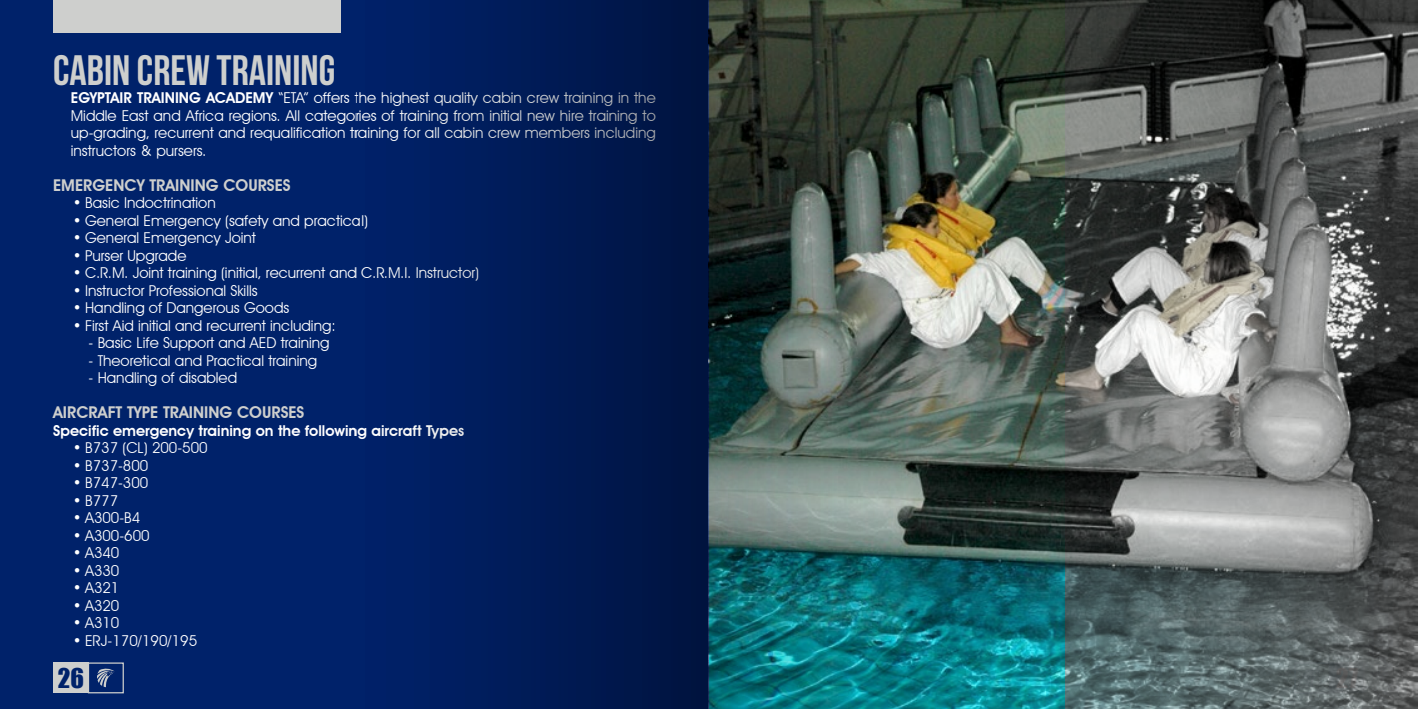
<style>
.page{position:relative;width:1418px;height:709px;background:#fff}
.page>*{position:absolute;margin:0;border:0;box-sizing:border-box;transform-origin:0 0}
.t1{font:700 42.5px "Bebas Neue";color:#cecfcd}
.t2{font:25px "Impact";color:#00226a}
.t3{font:600 16.25px "Avant Garde IT Cby BT";color:#cecfcd}
.t4{font:15px/17.5px "Avant Garde IT Cby BT";color:#fff;text-align:justify}
.t5{font:600 15px "Avant Garde IT Cby BT";color:#fff}
.s1{font-weight:600}
</style>
<div class="page">
<div style="left:0;top:0;width:709px;height:709px;background:#00226a"></div>
<div style="left:53px;top:0;width:287px;height:32px;background:#cecfcd"></div>
<div style="left:53px;top:662px;width:36px;height:31px;background:#cecfcd"></div>
<div style="left:88px;top:662px;width:36px;height:31px;border:1px solid #cecfcd"></div>
<svg style="left:97px;top:668px;width:18px;height:19px"></svg>
<img style="left:1045px;top:0;width:372px;height:709px">
<img style="left:465px;top:0;width:244px;height:709px">
<img style="left:709px;top:0;width:336px;height:709px">
<h1 class="t1" style="left:53px;top:47px;width:283px">CABIN CREW TRAINING</h1>
<p class="t4" style="left:71px;top:89px;width:586px"><span class="s1">EGYPTAIR TRAINING ACADEMY</span> “ETA” offers the highest quality cabin crew training in the Middle East and Africa regions. All categories of training from initial new hire training to up-grading, recurrent and requalification training for all cabin crew members including instructors &amp; pursers.</p>
<p class="t3" style="left:53px;top:175px;width:239px">EMERGENCY TRAINING COURSES</p>
<p class="t4" style="left:73px;top:194px;width:145px">• Basic Indoctrination</p>
<p class="t4" style="left:73px;top:211px;width:297px">• General Emergency (safety and practical)</p>
<p class="t4" style="left:73px;top:229px;width:185px">• General Emergency Joint</p>
<p class="t4" style="left:73px;top:246px;width:115px">• Purser Upgrade</p>
<p class="t4" style="left:73px;top:264px;width:408px">• C.R.M. Joint training (initial, recurrent and C.R.M.I. Instructor)</p>
<p class="t4" style="left:73px;top:281px;width:186px">• Instructor Professional Skills</p>
<p class="t4" style="left:73px;top:299px;width:218px">• Handling of Dangerous Goods</p>
<p class="t4" style="left:73px;top:316px;width:264px">• First Aid initial and recurrent including:</p>
<p class="t4" style="left:89px;top:334px;width:242px">- Basic Life Support and AED training</p>
<p class="t4" style="left:89px;top:351px;width:230px">- Theoretical and Practical training</p>
<p class="t4" style="left:89px;top:369px;width:150px">- Handling of disabled</p>
<p class="t3" style="left:53px;top:402px;width:253px">AIRCRAFT TYPE TRAINING COURSES</p>
<p class="t5" style="left:53px;top:421px;width:412px">Specific emergency training on the following aircraft Types</p>
<p class="t4" style="left:73px;top:439px;width:136px">• B737 (CL) 200-500</p>
<p class="t4" style="left:73px;top:456px;width:77px">• B737-800</p>
<p class="t4" style="left:73px;top:474px;width:77px">• B747-300</p>
<p class="t4" style="left:73px;top:491px;width:47px">• B777</p>
<p class="t4" style="left:73px;top:509px;width:69px">• A300-B4</p>
<p class="t4" style="left:73px;top:526px;width:79px">• A300-600</p>
<p class="t4" style="left:73px;top:544px;width:48px">• A340</p>
<p class="t4" style="left:73px;top:561px;width:48px">• A330</p>
<p class="t4" style="left:73px;top:579px;width:48px">• A321</p>
<p class="t4" style="left:73px;top:596px;width:48px">• A320</p>
<p class="t4" style="left:73px;top:614px;width:48px">• A310</p>
<p class="t4" style="left:73px;top:631px;width:126px">• ERJ-170/190/195</p>
<h2 class="t2" style="left:58px;top:659px;width:28px">26</h2>
</div>
